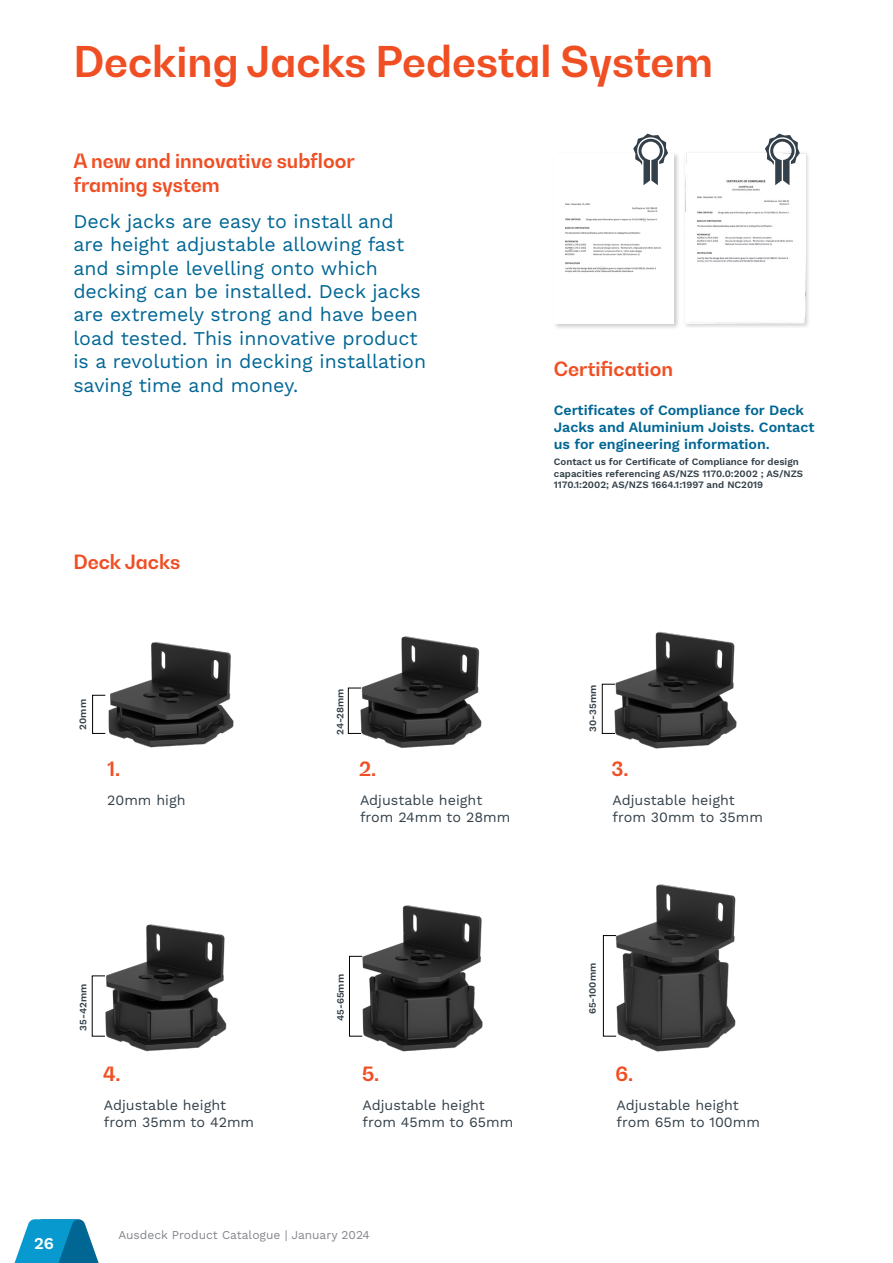
<style>
.page{position:relative;width:893px;height:1263px;background:#fff}
.page>*{position:absolute;margin:0;border:0;box-sizing:border-box;transform-origin:0 0}
.t1{font:700 42px "Bw Gradual";color:#f04e23}
.t2{font:19.5px/23.4px "Work Sans";color:#006694}
.t3{font:700 19.5px/23.4px "Bw Gradual";color:#f04e23}
.t4{font:16.5px "Work Sans";color:#fff}
.t5{font:14.25px/17.1px "Work Sans";color:#344049}
.t6{font:14.25px/17.1px "Work Sans";color:#006694}
.t7{font:12px "Work Sans";color:#84868d}
.t8{font:9.75px/11.7px "Work Sans";color:#344049}
</style>
<div class="page">
<img style="left:94px;top:641px;width:139px;height:107px">
<img style="left:102px;top:924px;width:125px;height:128px">
<img style="left:352px;top:905px;width:131px;height:147px">
<img style="left:603px;top:884px;width:133px;height:168px">
<img style="left:353px;top:636px;width:129px;height:112px">
<img style="left:607px;top:631px;width:130px;height:118px">
<div style="left:92px;top:695px;width:14px;height:39px;border:1px solid #000"></div>
<div style="left:348px;top:688px;width:13px;height:46px;border:1px solid #000"></div>
<div style="left:602px;top:684px;width:13px;height:50px;border:1px solid #000"></div>
<div style="left:349px;top:956px;width:14px;height:80px;border:1px solid #000"></div>
<div style="left:603px;top:935px;width:13px;height:101px;border:1px solid #000"></div>
<div style="left:683px;top:150px;width:127px;height:179px;background:#000;opacity:.2"></div>
<img style="left:685px;top:153px;width:120px;height:170px">
<svg style="left:765px;top:134px;width:35px;height:51px"></svg>
<div style="left:553px;top:152px;width:127px;height:178px;background:#000;opacity:.2"></div>
<img style="left:554px;top:153px;width:119px;height:170px">
<svg style="left:633px;top:134px;width:35px;height:51px"></svg>
<svg style="left:14px;top:1219px;width:85px;height:44px"></svg>
<h1 class="t1" style="left:73px;top:34px;width:641px">Decking Jacks Pedestal System</h1>
<p class="t3" style="left:73px;top:149px;width:283px">A new and innovative subfloor framing system</p>
<p class="t2" style="left:73px;top:210px;width:354px">Deck jacks are easy to install and are height adjustable allowing fast and simple levelling onto which decking can be installed. Deck jacks are extremely strong and have been load tested. This innovative product is a revolution in decking installation saving time and money.</p>
<p class="t3" style="left:73px;top:549px;width:109px">Deck Jacks</p>
<p class="t3" style="left:554px;top:357px;width:121px">Certification</p>
<p class="t6" style="left:554px;top:401px;width:262px">Certificates of Compliance for Deck<br>Jacks and Aluminium Joists. Contact us for engineering information.</p>
<p class="t8" style="left:554px;top:455px;width:251px">Contact us for Certificate of Compliance for design capacities referencing AS/NZS 1170.0:2002 ; AS/NZS<br>1170.1:2002; AS/NZS 1664.1:1997 and NC2019</p>
<p class="t8" style="left:77px;top:729px;width:32px;rotate:-90deg">20mm</p>
<p class="t8" style="left:334px;top:735px;width:48px;rotate:-90deg">24-28mm</p>
<p class="t8" style="left:587px;top:731px;width:48px;rotate:-90deg">30-35mm</p>
<p class="t3" style="left:107px;top:757px;width:14px">1.</p>
<p class="t3" style="left:359px;top:757px;width:19px">2.</p>
<p class="t3" style="left:611px;top:757px;width:19px">3.</p>
<p class="t5" style="left:107px;top:792px;width:80px">20mm high</p>
<p class="t5" style="left:360px;top:792px;width:152px">Adjustable height from 24mm to 28mm</p>
<p class="t5" style="left:613px;top:792px;width:152px">Adjustable height from 30mm to 35mm</p>
<p class="t8" style="left:77px;top:1031px;width:48px;rotate:-90deg">35-42mm</p>
<p class="t8" style="left:334px;top:1021px;width:49px;rotate:-90deg">45-65mm</p>
<p class="t8" style="left:586px;top:1014px;width:53px;rotate:-90deg">65-100mm</p>
<p class="t3" style="left:103px;top:1062px;width:19px">4.</p>
<p class="t3" style="left:362px;top:1062px;width:19px">5.</p>
<p class="t3" style="left:615px;top:1062px;width:19px">6.</p>
<p class="t5" style="left:104px;top:1097px;width:152px">Adjustable height from 35mm to 42mm</p>
<p class="t5" style="left:363px;top:1097px;width:152px">Adjustable height from 45mm to 65mm</p>
<p class="t5" style="left:616px;top:1097px;width:145px">Adjustable height from 65m to 100mm</p>
<p class="t4" style="left:34px;top:1230px;width:21px">26</p>
<p class="t7" style="left:118px;top:1228px;width:253px">Ausdeck Product Catalogue | January 2024</p>
</div>
